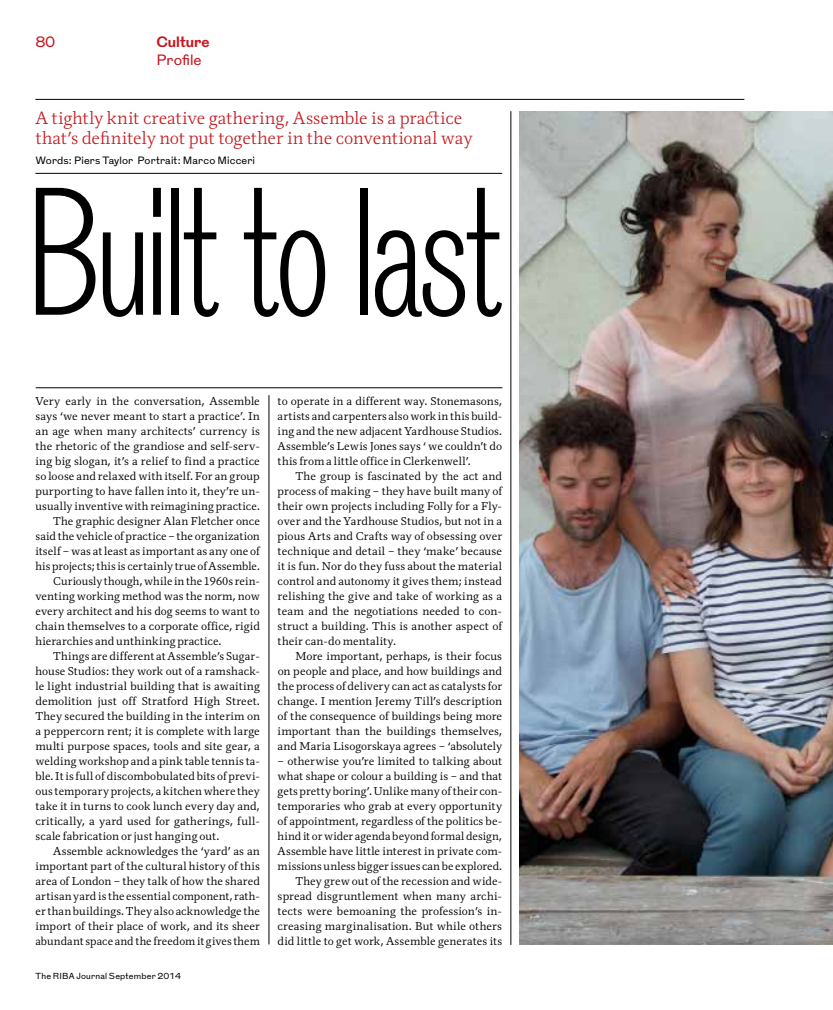
<style>
.page{position:relative;width:833px;height:1010px;background:#fff}
.page>*{position:absolute;margin:0;border:0;box-sizing:border-box;transform-origin:0 0}
.t1{font:300 181.25px "RIBAJ Condensed";letter-spacing:-.04em;color:#000}
.t2{font:300 17.5px/20px "RIBAJFM";letter-spacing:-.005em;color:#c4161c}
.t3{font:15px "RIBAJ Grot";color:#c4161c}
.t4{font:700 15px "RIBAJ Grot";color:#c4161c}
.t5{font:11.25px/15px "RIBAJFM";letter-spacing:.01em;color:#000;text-align:justify}
.t6{font:10.62px "RIBAJ Grot";letter-spacing:.015em;color:#000}
.t7{font:8.75px "RIBAJ Grot";letter-spacing:.02em;color:#000}
</style>
<div class="page">
<hr style="left:35px;top:99px;width:709px;height:1px;background:#000">
<hr style="left:269px;top:395px;width:1px;height:549px;background:#000">
<hr style="left:510px;top:111px;width:1px;height:834px;background:#000">
<hr style="left:36px;top:388px;width:466px;height:1px;background:#000">
<hr style="left:35px;top:173px;width:467px;height:1px;background:#000">
<img style="left:520px;top:111px;width:313px;height:834px">
<h3 class="t3" style="left:35px;top:31px;width:21px">80</h3>
<h3 class="t4" style="left:156px;top:31px;width:55px">Culture</h3>
<h3 class="t3" style="left:156px;top:49px;width:47px">Profile</h3>
<h2 class="t2" style="left:35px;top:108px;width:439px">A tightly knit creative gathering, Assemble is a practice that’s definitely not put together in the conventional way</h2>
<p class="t6" style="left:35px;top:153px;width:221px">Words: Piers Taylor Portrait: Marco Micceri</p>
<h1 class="t1" style="left:25px;top:146px;width:481px">Built to last</h1>
<p class="t5" style="left:35px;top:394px;width:226px">Very early in the conversation, Assemble</p>
<p class="t5" style="left:35px;top:409px;width:226px">says ‘we never meant to start a practice’. In</p>
<p class="t5" style="left:35px;top:424px;width:226px">an age when many architects’ currency is</p>
<p class="t5" style="left:35px;top:439px;width:226px">the rhetoric of the grandiose and self-serv-</p>
<p class="t5" style="left:35px;top:454px;width:226px">ing big slogan, it’s a relief to find a practice</p>
<p class="t5" style="left:35px;top:469px;width:226px">so loose and relaxed with itself. For an group</p>
<p class="t5" style="left:35px;top:484px;width:226px">purporting to have fallen into it, they’re un-</p>
<p class="t5" style="left:35px;top:499px;width:226px">usually inventive with reimagining practice.</p>
<p class="t5" style="left:53px;top:514px;width:208px">The graphic designer Alan Fletcher once</p>
<p class="t5" style="left:35px;top:529px;width:226px">said the vehicle of practice – the organization</p>
<p class="t5" style="left:35px;top:544px;width:226px">itself – was at least as important as any one of</p>
<p class="t5" style="left:35px;top:559px;width:226px">his projects; this is certainly true of Assemble.</p>
<p class="t5" style="left:53px;top:574px;width:208px">Curiously though, while in the 1960s rein-</p>
<p class="t5" style="left:35px;top:589px;width:226px">venting working method was the norm, now</p>
<p class="t5" style="left:35px;top:604px;width:226px">every architect and his dog seems to want to</p>
<p class="t5" style="left:35px;top:619px;width:226px">chain themselves to a corporate office, rigid</p>
<p class="t5" style="left:35px;top:634px;width:188px">hierarchies and unthinking practice.</p>
<p class="t5" style="left:53px;top:649px;width:208px">Things are different at Assemble’s Sugar-</p>
<p class="t5" style="left:35px;top:664px;width:226px">house Studios: they work out of a ramshack-</p>
<p class="t5" style="left:35px;top:679px;width:226px">le light industrial building that is awaiting</p>
<p class="t5" style="left:35px;top:694px;width:226px">demolition just off Stratford High Street.</p>
<p class="t5" style="left:35px;top:709px;width:226px">They secured the building in the interim on</p>
<p class="t5" style="left:35px;top:724px;width:226px">a peppercorn rent; it is complete with large</p>
<p class="t5" style="left:35px;top:739px;width:226px">multi purpose spaces, tools and site gear, a</p>
<p class="t5" style="left:35px;top:754px;width:226px">welding workshop and a pink table tennis ta-</p>
<p class="t5" style="left:35px;top:769px;width:226px">ble. It is full of discombobulated bits of previ-</p>
<p class="t5" style="left:35px;top:784px;width:226px">ous temporary projects, a kitchen where they</p>
<p class="t5" style="left:35px;top:799px;width:226px">take it in turns to cook lunch every day and,</p>
<p class="t5" style="left:35px;top:814px;width:226px">critically, a yard used for gatherings, full-</p>
<p class="t5" style="left:35px;top:829px;width:185px">scale fabrication or just hanging out.</p>
<p class="t5" style="left:53px;top:844px;width:208px">Assemble acknowledges the ‘yard’ as an</p>
<p class="t5" style="left:35px;top:859px;width:226px">important part of the cultural history of this</p>
<p class="t5" style="left:35px;top:874px;width:226px">area of London – they talk of how the shared</p>
<p class="t5" style="left:35px;top:889px;width:226px">artisan yard is the essential component, rath-</p>
<p class="t5" style="left:35px;top:904px;width:226px">er than buildings. They also acknowledge the</p>
<p class="t5" style="left:35px;top:919px;width:226px">import of their place of work, and its sheer</p>
<p class="t5" style="left:35px;top:934px;width:226px">abundant space and the freedom it gives them</p>
<p class="t7" style="left:35px;top:970px;width:147px">The RIBA Journal September 2014</p>
<p class="t5" style="left:278px;top:394px;width:226px">to operate in a different way. Stonemasons, artists and carpenters also work in this build&shy;ing and the new adjacent Yardhouse Studios.<br>Assemble’s Lewis Jones says ‘ we couldn’t do this from a little office in Clerkenwell’.</p>
<p class="t5" style="left:278px;top:469px;width:226px;text-indent:18px">The group is fascinated by the act and process of making – they have built many of their own projects including Folly for a Fly&shy;over and the Yardhouse Studios, but not in a pious Arts and Crafts way of obsessing over technique and detail – they ‘make’ because it is fun. Nor do they fuss about the material control and autonomy it gives them; instead relishing the give and take of working as a team and the negotiations needed to con&shy;struct a building. This is another aspect of their can-do mentality.</p>
<p class="t5" style="left:278px;top:649px;width:226px;text-indent:18px">More important, perhaps, is their focus on people and place, and how buildings and the process of delivery can act as catalysts for change. I mention Jeremy Till’s description of the consequence of buildings being more important than the buildings themselves, and Maria Lisogorskaya agrees – ‘absolutely</p>
<p class="t5" style="left:278px;top:754px;width:226px;text-align:right">– otherwise you’re limited to talking about what shape or colour a building is – and that gets pretty boring’. Unlike many of their con&shy;temporaries who grab at every opportunity of appointment, regardless of the politics be&shy;hind it or wider agenda beyond formal design, Assemble have little interest in private com&shy;missions unless bigger issues can be explored.<br>They grew out of the recession and wide&shy;spread disgruntlement when many archi&shy;tects were bemoaning the profession’s in&shy;creasing marginalisation. But while others did little to get work, Assemble generates its</p>
</div>
